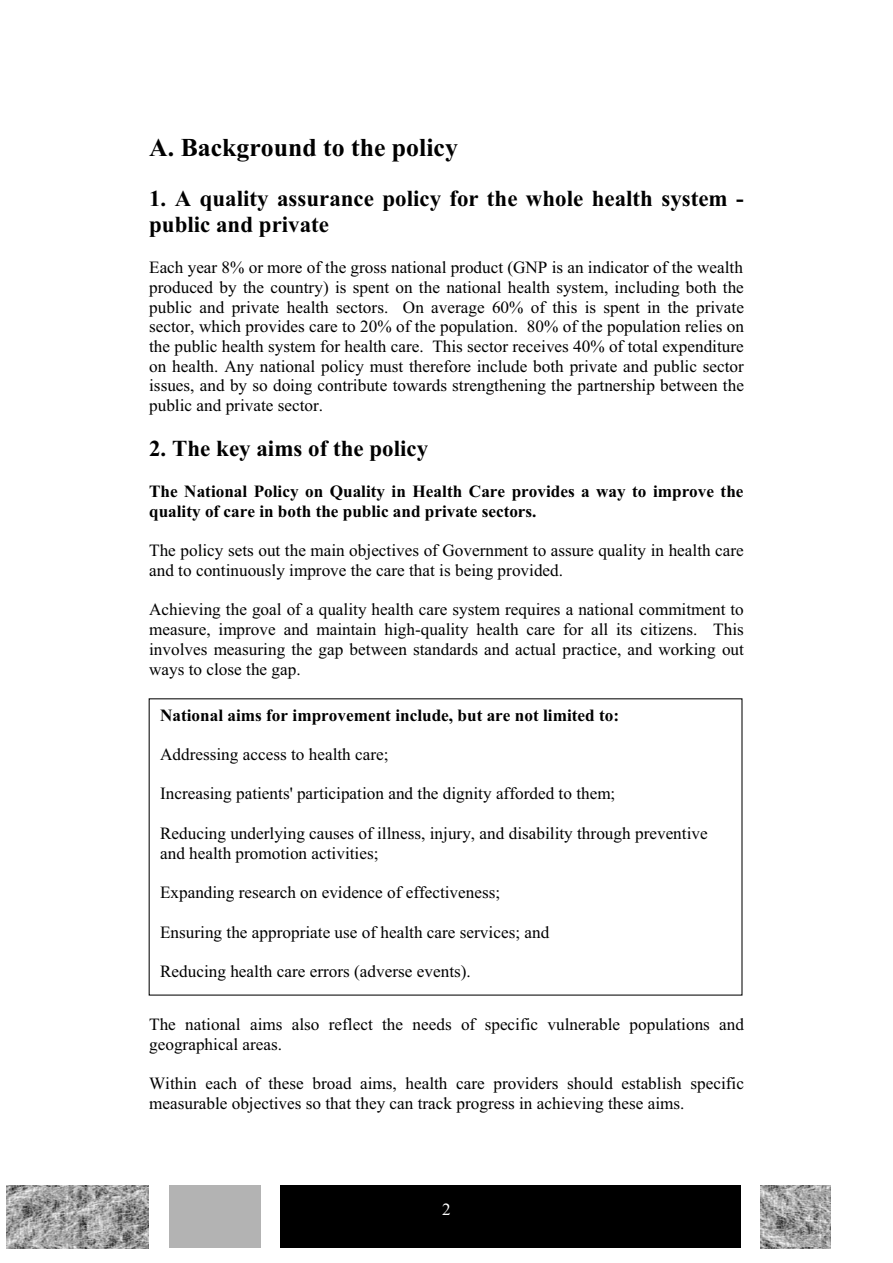
<style>
.page{position:relative;width:893px;height:1263px;background:#fff}
.page>*{position:absolute;margin:0;border:0;box-sizing:border-box;transform-origin:0 0}
.t1{font:700 25.8px "Times New Roman";color:#000}
.t2{font:700 22.95px/26.4px "Times New Roman";color:#000}
.t3{font:17.1px/19.8px "Times New Roman";color:#000}
.t4{font:700 17.1px/19.8px "Times New Roman";color:#000}
.t5{font:17.1px "Times New Roman";color:#fff}
</style>
<div class="page">
<svg style="left:7px;top:1185px;width:142px;height:63px"></svg>
<div style="left:169px;top:1185px;width:91px;height:63px;background:#b3b3b3"></div>
<div style="left:280px;top:1185px;width:460px;height:63px;background:#000"></div>
<svg style="left:760px;top:1185px;width:70px;height:63px"></svg>
<h1 class="t1" style="left:149px;top:139px;width:310px">A. Background to the policy</h1>
<h2 class="t2" style="left:149px;top:188px;width:596px">1. A quality assurance policy for the whole health system - public and private</h2>
<p class="t3" style="left:149px;top:259px;width:596px;text-align:justify">Each year 8% or more of the gross national product (GNP is an indicator of the wealth produced by the country) is spent on the national health system, including both the public and private health sectors. On average 60% of this is spent in the private sector, which provides care to 20% of the population. 80% of the population relies on the public health system for health care. This sector receives 40% of total expenditure on health. Any national policy must therefore include both private and public sector issues, and by so doing contribute towards strengthening the partnership between the public and private sector.</p>
<h2 class="t2" style="left:149px;top:438px;width:280px">2. The key aims of the policy</h2>
<p class="t4" style="left:149px;top:483px;width:596px">The National Policy on Quality in Health Care provides a way to improve the quality of care in both the public and private sectors.</p>
<p class="t3" style="left:149px;top:542px;width:596px">The policy sets out the main objectives of Government to assure quality in health care and to continuously improve the care that is being provided.</p>
<p class="t3" style="left:149px;top:601px;width:596px;text-align:justify">Achieving the goal of a quality health care system requires a national commitment to measure, improve and maintain high-quality health care for all its citizens. This involves measuring the gap between standards and actual practice, and working out ways to close the gap.</p>
<p class="t4" style="left:160px;top:707px;width:460px">National aims for improvement include, but are not limited to:</p>
<p class="t3" style="left:160px;top:746px;width:230px">Addressing access to health care;</p>
<p class="t3" style="left:160px;top:785px;width:457px">Increasing patients' participation and the dignity afforded to them;</p>
<p class="t3" style="left:160px;top:825px;width:549px">Reducing underlying causes of illness, injury, and disability through preventive and health promotion activities;</p>
<p class="t3" style="left:160px;top:884px;width:341px">Expanding research on evidence of effectiveness;</p>
<p class="t3" style="left:160px;top:924px;width:391px">Ensuring the appropriate use of health care services; and</p>
<p class="t3" style="left:160px;top:963px;width:312px">Reducing health care errors (adverse events).</p>
<p class="t3" style="left:149px;top:1016px;width:596px">The national aims also reflect the needs of specific vulnerable populations and geographical areas.</p>
<p class="t3" style="left:149px;top:1075px;width:596px">Within each of these broad aims, health care providers should establish specific measurable objectives so that they can track progress in achieving these aims.</p>
<p class="t5" style="left:442px;top:1200px;width:10px">2</p>
</div>
